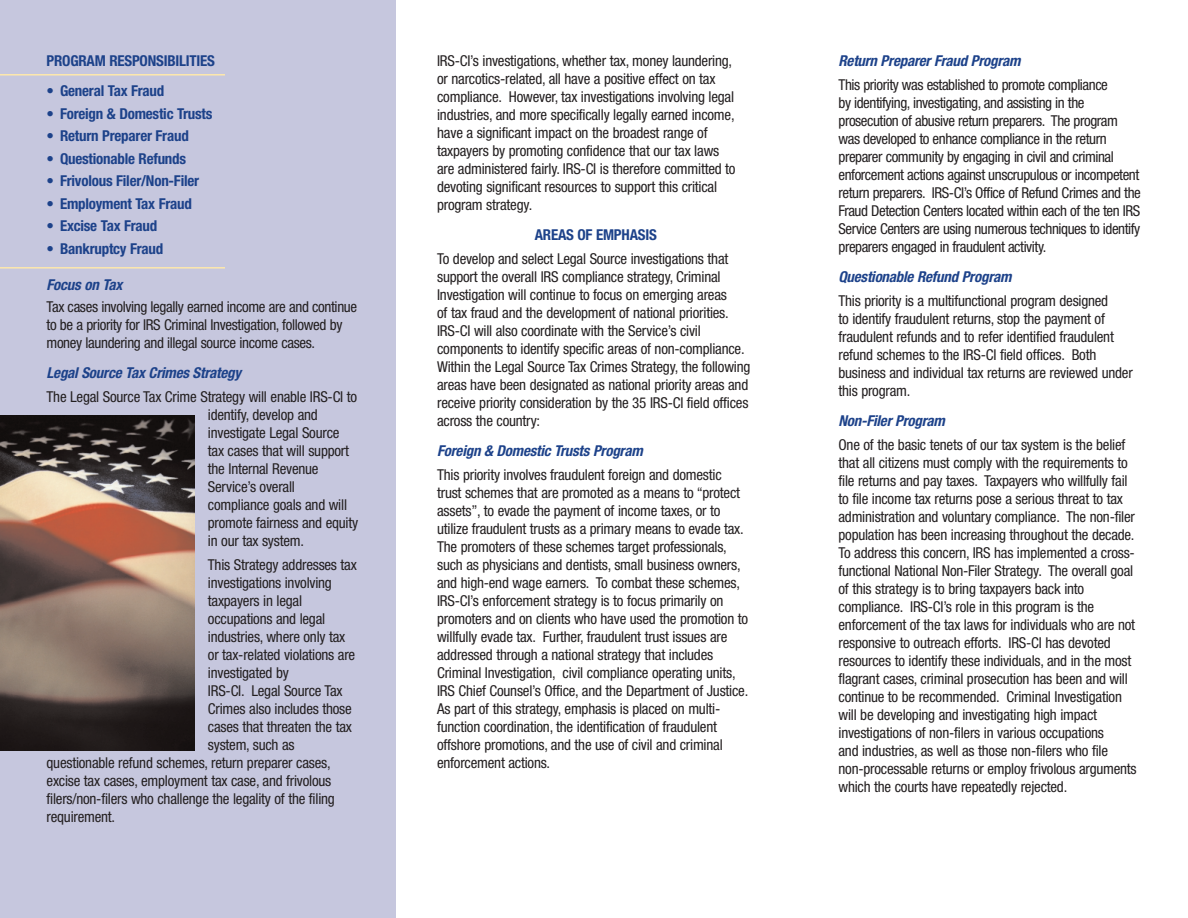
<style>
.page{position:relative;width:1188px;height:918px;background:#fff}
.page>*{position:absolute;margin:0;border:0;box-sizing:border-box;transform-origin:0 0}
.t1{font:condensed 15px/18px "Helvetica Neue";letter-spacing:-.015em;color:#231f20}
.t2{font:700 condensed 15px "Helvetica Neue";letter-spacing:-.015em;color:#1d428a}
.t3{font:italic 700 condensed 15px "Helvetica Neue";letter-spacing:-.015em;color:#1d428a}
</style>
<div class="page">
<div style="left:0;top:0;width:396px;height:918px;background:#c6c7de"></div>
<hr style="left:0;top:74px;width:225px;height:2px;background:#fee8ad">
<hr style="left:0;top:267px;width:225px;height:2px;background:#fee8ad">
<img style="left:0;top:416px;width:194px;height:334px">
<p class="t2" style="left:47px;top:55px;width:170px">PROGRAM RESPONSIBILITIES</p>
<p class="t2" style="left:47px;top:85px;width:119px">• General Tax Fraud</p>
<p class="t2" style="left:47px;top:108px;width:167px">• Foreign &amp; Domestic Trusts</p>
<p class="t2" style="left:47px;top:131px;width:144px">• Return Preparer Fraud</p>
<p class="t2" style="left:47px;top:153px;width:141px">• Questionable Refunds</p>
<p class="t2" style="left:47px;top:176px;width:154px">• Frivolous Filer/Non-Filer</p>
<p class="t2" style="left:47px;top:198px;width:147px">• Employment Tax Fraud</p>
<p class="t2" style="left:47px;top:221px;width:112px">• Excise Tax Fraud</p>
<p class="t2" style="left:47px;top:243px;width:118px">• Bankruptcy Fraud</p>
<p class="t3" style="left:47px;top:279px;width:77px">Focus on Tax</p>
<p class="t1" style="left:47px;top:299px;width:312px">Tax cases involving legally earned income are and continue to be a priority for IRS Criminal Investigation, followed by money laundering and illegal source income cases.</p>
<p class="t3" style="left:47px;top:368px;width:196px">Legal Source Tax Crimes Strategy</p>
<p class="t1" style="left:208px;top:389px;width:152px;text-indent:-161px">The Legal Source Tax Crime Strategy will enable IRS-CI to identify, develop and investigate Legal Source tax cases that will support the Internal Revenue<br>Service’s overall compliance goals and will promote fairness and equity in our tax system.</p>
<p class="t1" style="left:208px;top:557px;width:150px">This Strategy addresses tax</p>
<p class="t1" style="left:208px;top:575px;width:125px">investigations involving</p>
<p class="t1" style="left:208px;top:593px;width:96px">taxpayers in legal</p>
<p class="t1" style="left:208px;top:611px;width:119px">occupations and legal</p>
<p class="t1" style="left:208px;top:629px;width:139px">industries, where only tax</p>
<p class="t1" style="left:208px;top:647px;width:149px">or tax-related violations are</p>
<p class="t1" style="left:208px;top:665px;width:82px">investigated by</p>
<p class="t1" style="left:208px;top:683px;width:136px">IRS-CI. Legal Source Tax</p>
<p class="t1" style="left:208px;top:701px;width:145px">Crimes also includes those</p>
<p class="t1" style="left:208px;top:719px;width:145px">cases that threaten the tax</p>
<p class="t1" style="left:208px;top:737px;width:88px">system, such as</p>
<p class="t1" style="left:47px;top:755px;width:286px">questionable refund schemes, return preparer cases,</p>
<p class="t1" style="left:47px;top:773px;width:286px">excise tax cases, employment tax case, and frivolous</p>
<p class="t1" style="left:47px;top:791px;width:290px">filers/non-filers who challenge the legality of the filing</p>
<p class="t1" style="left:47px;top:809px;width:70px">requirement.</p>
<p class="t1" style="left:437px;top:53px;width:300px">IRS-CI’s investigations, whether tax, money laundering, or narcotics-related, all have a positive effect on tax compliance. However, tax investigations involving legal industries, and more specifically legally earned income, have a significant impact on the broadest range of taxpayers by promoting confidence that our tax laws are administered fairly. IRS-CI is therefore committed to devoting significant resources to support this critical program strategy.</p>
<p class="t2" style="left:535px;top:229px;width:123px">AREAS OF EMPHASIS</p>
<p class="t1" style="left:437px;top:251px;width:315px">To develop and select Legal Source investigations that support the overall IRS compliance strategy, Criminal Investigation will continue to focus on emerging areas<br>of tax fraud and the development of national priorities.<br>IRS-CI will also coordinate with the Service’s civil components to identify specific areas of non-compliance.<br>Within the Legal Source Tax Crimes Strategy, the following areas have been designated as national priority areas and receive priority consideration by the 35 IRS-CI field offices across the country:</p>
<p class="t3" style="left:437px;top:445px;width:207px">Foreign &amp; Domestic Trusts Program</p>
<p class="t1" style="left:437px;top:467px;width:313px">This priority involves fraudulent foreign and domestic trust schemes that are promoted as a means to “protect assets”, to evade the payment of income taxes, or to utilize fraudulent trusts as a primary means to evade tax.<br>The promoters of these schemes target professionals, such as physicians and dentists, small business owners, and high-end wage earners. To combat these schemes, IRS-CI’s enforcement strategy is to focus primarily on promoters and on clients who have used the promotion to willfully evade tax. Further, fraudulent trust issues are addressed through a national strategy that includes Criminal Investigation, civil compliance operating units, IRS Chief Counsel’s Office, and the Department of Justice.<br>As part of this strategy, emphasis is placed on multi&shy;function coordination, the identification of fraudulent offshore promotions, and the use of civil and criminal enforcement actions.</p>
<p class="t3" style="left:838px;top:55px;width:184px">Return Preparer Fraud Program</p>
<p class="t1" style="left:838px;top:77px;width:304px">This priority was established to promote compliance<br>by identifying, investigating, and assisting in the prosecution of abusive return preparers. The program was developed to enhance compliance in the return preparer community by engaging in civil and criminal enforcement actions against unscrupulous or incompetent return preparers. IRS-CI’s Office of Refund Crimes and the Fraud Detection Centers located within each of the ten IRS Service Centers are using numerous techniques to identify preparers engaged in fraudulent activity.</p>
<p class="t3" style="left:838px;top:271px;width:174px">Questionable Refund Program</p>
<p class="t1" style="left:838px;top:293px;width:296px">This priority is a multifunctional program designed<br>to identify fraudulent returns, stop the payment of fraudulent refunds and to refer identified fraudulent refund schemes to the IRS-CI field offices. Both business and individual tax returns are reviewed under this program.</p>
<p class="t3" style="left:838px;top:415px;width:108px">Non-Filer Program</p>
<p class="t1" style="left:838px;top:437px;width:300px">One of the basic tenets of our tax system is the belief that all citizens must comply with the requirements to file returns and pay taxes. Taxpayers who willfully fail to file income tax returns pose a serious threat to tax administration and voluntary compliance. The non-filer population has been increasing throughout the decade.<br>To address this concern, IRS has implemented a cross&shy;functional National Non-Filer Strategy. The overall goal of this strategy is to bring taxpayers back into compliance. IRS-CI’s role in this program is the enforcement of the tax laws for individuals who are not responsive to outreach efforts. IRS-CI has devoted resources to identify these individuals, and in the most flagrant cases, criminal prosecution has been and will continue to be recommended. Criminal Investigation will be developing and investigating high impact investigations of non-filers in various occupations<br>and industries, as well as those non-filers who file non-processable returns or employ frivolous arguments which the courts have repeatedly rejected.</p>
</div>
